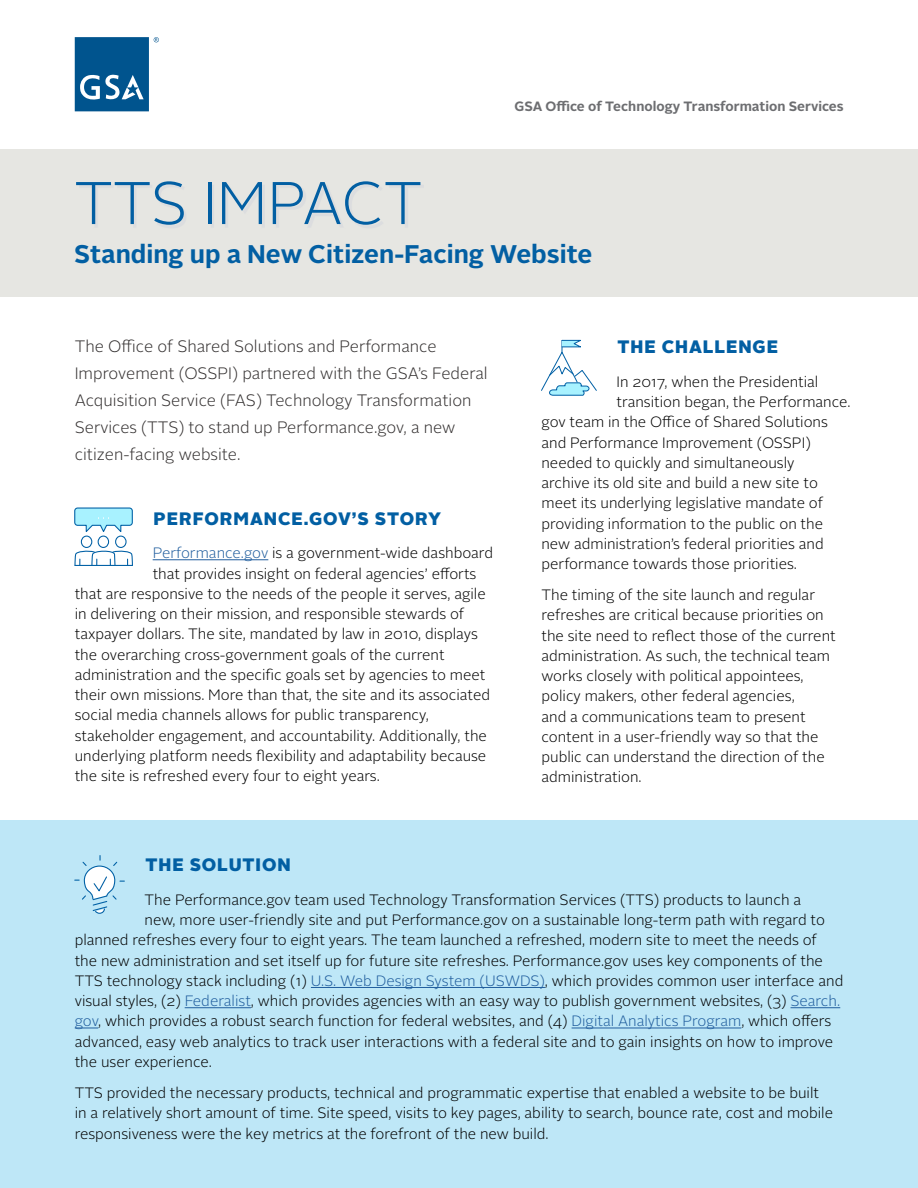
<style>
.page{position:relative;width:918px;height:1188px;background:#fff}
.page>*{position:absolute;margin:0;border:0;box-sizing:border-box;transform-origin:0 0}
.Title_Line1{font:300 60px "Alright Sans";letter-spacing:-.01em;color:#025fa3}
.t1{font:700 25.5px "Alright Sans";color:#025fa3}
.heading{font:900 18px "Alright Sans";letter-spacing:.05em;color:#025fa3}
.Large_text{font:300 16.5px/27px "Alright Sans";color:#333030}
.t2{font:300 15px/20.2px "Alright Sans";color:#000}
.t3{font:700 13.5px "Alright Sans";color:#6d6e71}
.s1{color:#215e9e}
</style>
<div class="page">
<svg style="left:75px;top:37px;width:84px;height:74px"></svg>
<div style="left:0;top:821px;width:917px;height:367px;background:#bee7f7"></div>
<svg style="left:541px;top:339px;width:56px;height:57px"></svg>
<hr style="left:311px;top:987px;width:234px;height:1px;background:#215e9e">
<hr style="left:185px;top:1007px;width:66px;height:1px;background:#215e9e">
<hr style="left:791px;top:1007px;width:49px;height:1px;background:#215e9e">
<svg style="left:75px;top:1028px;width:23px;height:1px"></svg>
<hr style="left:572px;top:1028px;width:169px;height:1px;background:#215e9e">
<svg style="left:82px;top:891px;width:35px;height:23px"></svg>
<div style="left:0;top:149px;width:918px;height:148px;background:#e6e6e2"></div>
<svg style="left:74px;top:507px;width:195px;height:59px"></svg>
<svg style="left:0;top:820px;width:918px;height:71px"></svg>
<p class="Title_Line1" style="left:74px;top:163px;width:350px">TTS IMPACT</p>
<p class="t3" style="left:514px;top:97px;width:331px">GSA Office of Technology Transformation Services</p>
<p class="t1" style="left:74px;top:236px;width:520px">Standing up a New Citizen-Facing Website</p>
<p class="Large_text" style="left:75px;top:333px;width:414px">The Office of Shared Solutions and Performance Improvement (OSSPI) partnered with the GSA’s Federal Acquisition Service (FAS) Technology Transformation Services (TTS) to stand up Performance.gov, a new citizen-facing website.</p>
<p class="heading" style="left:154px;top:505px;width:289px">PERFORMANCE.GOV’S STORY</p>
<p class="t2" style="left:153px;top:543px;width:342px"><span class="s1">Performance.gov</span> is a government-wide dashboard</p>
<p class="t2" style="left:153px;top:563px;width:325px">that provides insight on federal agencies’ efforts</p>
<p class="t2" style="left:75px;top:584px;width:413px">that are responsive to the needs of the people it serves, agile</p>
<p class="t2" style="left:75px;top:604px;width:391px">in delivering on their mission, and responsible stewards of</p>
<p class="t2" style="left:75px;top:624px;width:405px">taxpayer dollars. The site, mandated by law in 2010, displays</p>
<p class="t2" style="left:75px;top:644px;width:371px">the overarching cross-government goals of the current</p>
<p class="t2" style="left:75px;top:665px;width:412px">administration and the specific goals set by agencies to meet</p>
<p class="t2" style="left:75px;top:685px;width:417px">their own missions. More than that, the site and its associated</p>
<p class="t2" style="left:75px;top:705px;width:356px">social media channels allows for public transparency,</p>
<p class="t2" style="left:75px;top:725px;width:414px">stakeholder engagement, and accountability. Additionally, the</p>
<p class="t2" style="left:75px;top:746px;width:413px">underlying platform needs flexibility and adaptability because</p>
<p class="t2" style="left:75px;top:766px;width:307px">the site is refreshed every four to eight years.</p>
<p class="heading" style="left:618px;top:334px;width:162px">THE CHALLENGE</p>
<p class="t2" style="left:617px;top:372px;width:203px">In 2017, when the Presidential</p>
<p class="t2" style="left:617px;top:392px;width:236px">transition began, the Performance.</p>
<p class="t2" style="left:542px;top:412px;width:288px">gov team in the Office of Shared Solutions</p>
<p class="t2" style="left:542px;top:433px;width:271px">and Performance Improvement (OSSPI)</p>
<p class="t2" style="left:542px;top:453px;width:254px">needed to quickly and simultaneously</p>
<p class="t2" style="left:542px;top:473px;width:278px">archive its old site and build a new site to</p>
<p class="t2" style="left:542px;top:493px;width:283px">meet its underlying legislative mandate of</p>
<p class="t2" style="left:542px;top:514px;width:283px">providing information to the public on the</p>
<p class="t2" style="left:542px;top:534px;width:284px">new administration’s federal priorities and</p>
<p class="t2" style="left:542px;top:554px;width:257px">performance towards those priorities.</p>
<p class="t2" style="left:542px;top:585px;width:296px">The timing of the site launch and regular refreshes are critical because priorities on the site need to reflect those of the current administration. As such, the technical team works closely with political appointees, policy makers, other federal agencies,<br>and a communications team to present content in a user-friendly way so that the public can understand the direction of the administration.</p>
<p class="heading" style="left:146px;top:852px;width:147px">THE SOLUTION</p>
<p class="t2" style="left:145px;top:890px;width:658px">The Performance.gov team used Technology Transformation Services (TTS) products to launch a</p>
<p class="t2" style="left:145px;top:910px;width:682px">new, more user-friendly site and put Performance.gov on a sustainable long-term path with regard to</p>
<p class="t2" style="left:75px;top:930px;width:744px">planned refreshes every four to eight years. The team launched a refreshed, modern site to meet the needs of</p>
<p class="t2" style="left:75px;top:951px;width:750px">the new administration and set itself up for future site refreshes. Performance.gov uses key components of the</p>
<p class="t2" style="left:75px;top:971px;width:770px">TTS technology stack including (1) <span class="s1">U.S. Web Design System (USWDS)</span>, which provides common user interface and</p>
<p class="t2" style="left:75px;top:991px;width:767px">visual styles, (2) <span class="s1">Federalist</span>, which provides agencies with an easy way to publish government websites, (3) <span class="s1">Search.</span></p>
<p class="t2" style="left:75px;top:1011px;width:758px"><span class="s1">gov</span>, which provides a robust search function for federal websites, and (4) <span class="s1">Digital Analytics Program</span>, which offers</p>
<p class="t2" style="left:75px;top:1032px;width:760px">advanced, easy web analytics to track user interactions with a federal site and to gain insights on how to improve</p>
<p class="t2" style="left:75px;top:1052px;width:139px">the user experience.</p>
<p class="t2" style="left:75px;top:1083px;width:760px">TTS provided the necessary products, technical and programmatic expertise that enabled a website to be built in a relatively short amount of time. Site speed, visits to key pages, ability to search, bounce rate, cost and mobile responsiveness were the key metrics at the forefront of the new build.</p>
</div>
